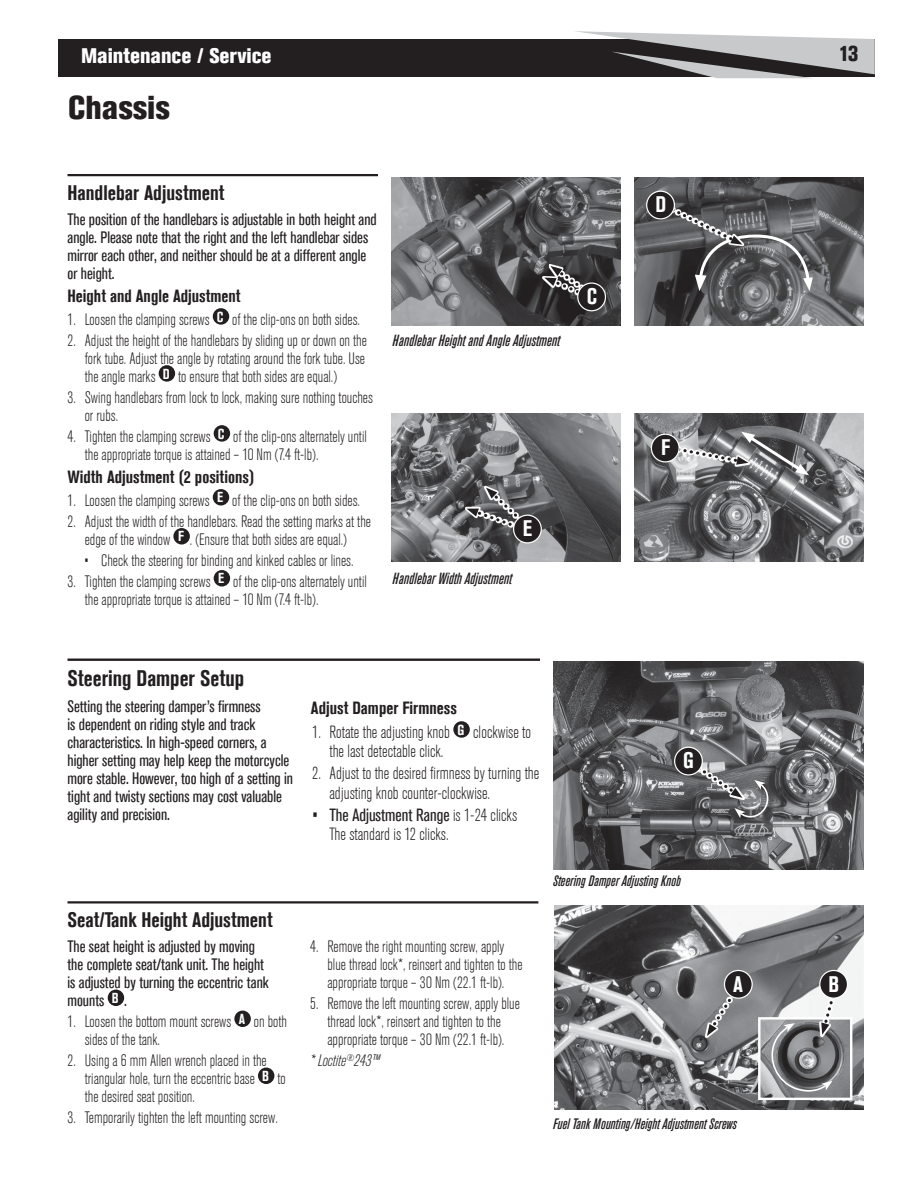
<style>
.page{position:relative;width:918px;height:1188px;background:#fff}
.page>*{position:absolute;margin:0;border:0;box-sizing:border-box;transform-origin:0 0}
.t1{font:800 condensed 33px "Akzidenz Grotesk Std";color:#231f20}
.t2{font:700 condensed 22.5px "Akzidenz Grotesk Std";color:#231f20}
.t3{font:700 condensed 22.5px "Akzidenz Grotesk Std";color:#fff}
.t4{font:800 condensed 21.45px "Akzidenz Grotesk Std";color:#231f20}
.t5{font:700 condensed 21px "Akzidenz Grotesk Std";color:#231f20}
.t6{font:800 condensed 21px "Akzidenz Grotesk Std";color:#fff}
.t7{font:300 condensed 17.7px/19.2px "Akzidenz Grotesk Std";color:#231f20}
.t8{font:700 condensed 17.7px "Akzidenz Grotesk Std";color:#231f20}
.t9{font:300 condensed 16.5px/18px "Akzidenz Grotesk Std";color:#231f20}
.t10{font:condensed 16.5px/18px "Akzidenz Grotesk Std";color:#231f20}
.t11{font:italic 300 condensed 16.5px "Akzidenz Grotesk Std";color:#231f20}
.t12{font:italic 500 condensed 16.05px "Akzidenz Grotesk Std";color:#231f20}
.t13{font:italic 500 condensed 15px "Akzidenz Grotesk Std";color:#231f20}
.s1{font-weight:400}
</style>
<div class="page">
<div style="left:58px;top:40px;width:817px;height:37px;background:#231f20"></div>
<svg style="left:574px;top:31px;width:301px;height:47px"></svg>
<img style="left:554px;top:661px;width:310px;height:208px">
<hr style="left:68px;top:174px;width:310px;height:2px;background:#231f20">
<div style="left:213px;top:308px;width:16px;height:17px;background:#231f20;border-radius:50%"></div>
<div style="left:159px;top:365px;width:16px;height:17px;background:#231f20;border-radius:50%"></div>
<div style="left:214px;top:425px;width:16px;height:17px;background:#231f20;border-radius:50%"></div>
<div style="left:213px;top:489px;width:16px;height:17px;background:#231f20;border-radius:50%"></div>
<div style="left:173px;top:528px;width:17px;height:17px;background:#231f20;border-radius:50%"></div>
<div style="left:214px;top:570px;width:16px;height:17px;background:#231f20;border-radius:50%"></div>
<hr style="left:68px;top:658px;width:472px;height:3px;background:#231f20">
<div style="left:453px;top:721px;width:17px;height:17px;background:#231f20;border-radius:50%"></div>
<svg style="left:734px;top:779px;width:41px;height:45px"></svg>
<svg style="left:685px;top:758px;width:59px;height:42px"></svg>
<svg style="left:688px;top:759px;width:81px;height:60px;background:#747577"></svg>
<div style="left:675px;top:747px;width:27px;height:28px;background:#231f20;border-radius:50%"></div>
<div style="left:674px;top:747px;width:29px;height:29px;border:1px solid #fff;border-radius:50%"></div>
<img style="left:392px;top:413px;width:229px;height:149px">
<img style="left:634px;top:413px;width:230px;height:149px">
<img style="left:392px;top:177px;width:229px;height:149px">
<img style="left:634px;top:177px;width:230px;height:149px">
<svg style="left:543px;top:276px;width:35px;height:25px"></svg>
<svg style="left:465px;top:507px;width:49px;height:27px"></svg>
<svg style="left:549px;top:264px;width:46px;height:18px"></svg>
<svg style="left:544px;top:266px;width:49px;height:33px"></svg>
<svg style="left:484px;top:486px;width:49px;height:30px"></svg>
<svg style="left:467px;top:488px;width:64px;height:45px;background:#6c6c6e"></svg>
<div style="left:578px;top:283px;width:27px;height:28px;background:#231f20;border-radius:50%"></div>
<div style="left:577px;top:282px;width:29px;height:29px;border:1px solid #fff;border-radius:50%"></div>
<div style="left:514px;top:515px;width:27px;height:28px;background:#231f20;border-radius:50%"></div>
<div style="left:513px;top:515px;width:29px;height:28px;border:1px solid #fff;border-radius:50%"></div>
<svg style="left:658px;top:201px;width:86px;height:45px"></svg>
<svg style="left:662px;top:202px;width:151px;height:89px;background:#636365"></svg>
<svg style="left:663px;top:462px;width:3px;height:4px"></svg>
<div style="left:647px;top:191px;width:27px;height:28px;background:#231f20;border-radius:50%"></div>
<div style="left:646px;top:191px;width:29px;height:28px;border:1px solid #fff;border-radius:50%"></div>
<div style="left:651px;top:434px;width:28px;height:28px;background:#231f20;border-radius:50%"></div>
<div style="left:651px;top:434px;width:29px;height:28px;border:1px solid #fff;border-radius:50%"></div>
<svg style="left:666px;top:432px;width:143px;height:43px;background:#87888a"></svg>
<hr style="left:68px;top:901px;width:470px;height:3px;background:#231f20">
<div style="left:108px;top:990px;width:16px;height:16px;background:#231f20;border-radius:50%"></div>
<div style="left:234px;top:1011px;width:17px;height:16px;background:#231f20;border-radius:50%"></div>
<div style="left:258px;top:1068px;width:16px;height:16px;background:#231f20;border-radius:50%"></div>
<img style="left:554px;top:905px;width:309px;height:205px">
<img style="left:761px;top:1020px;width:88px;height:77px">
<div style="left:758px;top:1017px;width:94px;height:83px;border:2px solid #fff"></div>
<svg style="left:705px;top:985px;width:35px;height:53px"></svg>
<svg style="left:707px;top:987px;width:31px;height:49px"></svg>
<svg style="left:839px;top:998px;width:1px;height:39px"></svg>
<svg style="left:765px;top:983px;width:74px;height:112px"></svg>
<div style="left:724px;top:970px;width:28px;height:28px;background:#231f20;border-radius:50%"></div>
<div style="left:724px;top:970px;width:29px;height:29px;border:1px solid #fff;border-radius:50%"></div>
<div style="left:820px;top:970px;width:28px;height:28px;background:#231f20;border-radius:50%"></div>
<div style="left:819px;top:970px;width:29px;height:29px;border:1px solid #fff;border-radius:50%"></div>
<p class="t6" style="left:81px;top:44px;width:192px">Maintenance / Service</p>
<h3 class="t4" style="left:839px;top:41px;width:21px">13</h3>
<h1 class="t1" style="left:68px;top:89px;width:103px">Chassis</h1>
<p class="t5" style="left:68px;top:181px;width:159px">Handlebar Adjustment</p>
<p class="t10" style="left:68px;top:210px;width:311px">The position of the handlebars is adjustable in both height and angle. Please note that the right and the left handlebar sides mirror each other, and neither should be at a different angle or height.</p>
<p class="t8" style="left:68px;top:286px;width:175px">Height and Angle Adjustment</p>
<p class="t9" style="left:68px;top:310px;width:294px">1. Loosen the clamping screws <sup>C</sup> of the clip-ons on both sides.</p>
<p class="t9" style="left:85px;top:331px;width:284px;text-align:justify;text-indent:-17px">2. Adjust the height of the handlebars by sliding up or down on the fork tube. Adjust the angle by rotating around the fork tube. Use the angle marks <sup>D</sup> to ensure that both sides are equal.)</p>
<p class="t9" style="left:85px;top:388px;width:290px;text-indent:-17px">3. Swing handlebars from lock to lock, making sure nothing touches or rubs.</p>
<p class="t9" style="left:85px;top:427px;width:284px;text-indent:-17px">4. Tighten the clamping screws <sup>C</sup> of the clip-ons alternately until the appropriate torque is attained – 10 Nm (7.4 ft-lb).</p>
<p class="t8" style="left:68px;top:466px;width:188px">Width Adjustment (2 positions)</p>
<p class="t9" style="left:68px;top:491px;width:294px">1. Loosen the clamping screws <sup>E</sup> of the clip-ons on both sides.</p>
<p class="t9" style="left:67px;top:512px;width:305px;text-align:center">2. Adjust the width of the handlebars. Read the setting marks at the edge of the window <sup>F</sup> . (Ensure that both sides are equal.)</p>
<p class="t9" style="left:84px;top:551px;width:271px">• Check the steering for binding and kinked cables or lines.</p>
<p class="t9" style="left:85px;top:572px;width:284px;text-indent:-17px">3. Tighten the clamping screws <sup>E</sup> of the clip-ons alternately until the appropriate torque is attained – 10 Nm (7.4 ft-lb).</p>
<p class="t12" style="left:393px;top:331px;width:169px">Handlebar Height and Angle Adjustment</p>
<h2 class="t3" style="left:523px;top:516px;width:11px">E</h2>
<p class="t12" style="left:393px;top:569px;width:121px">Handlebar Width Adjustment</p>
<h2 class="t2" style="left:68px;top:666px;width:178px">Steering Damper Setup</h2>
<p class="t10" style="left:68px;top:697px;width:227px">Setting the steering damper’s firmness<br>is dependent on riding style and track characteristics. In high-speed corners, a higher setting may help keep the motorcycle more stable. However, too high of a setting in tight and twisty sections may cost valuable agility and precision.</p>
<p class="t8" style="left:311px;top:697px;width:148px">Adjust Damper Firmness</p>
<p class="t7" style="left:329px;top:723px;width:203px;text-indent:-17px">1. Rotate the adjusting knob <sup>G</sup> clockwise to the last detectable click.</p>
<p class="t7" style="left:329px;top:764px;width:211px;text-indent:-17px">2. Adjust to the desired firmness by turning the adjusting knob counter-clockwise.</p>
<p class="t7" style="left:329px;top:806px;width:189px;text-indent:-17px"><span class="s1">• The Adjustment Range</span> is 1-24 clicks<br>The standard is 12 clicks.</p>
<h2 class="t3" style="left:587px;top:284px;width:12px">C</h2>
<h2 class="t3" style="left:655px;top:192px;width:12px">D</h2>
<h2 class="t3" style="left:661px;top:435px;width:10px">F</h2>
<h2 class="t3" style="left:683px;top:748px;width:12px">G</h2>
<p class="t5" style="left:68px;top:908px;width:207px">Seat/Tank Height Adjustment</p>
<p class="t10" style="left:68px;top:938px;width:203px">The seat height is adjusted by moving the complete seat/tank unit. The height is adjusted by turning the eccentric tank mounts <sup>B</sup> .</p>
<p class="t9" style="left:85px;top:1013px;width:204px;text-indent:-17px">1. Loosen the bottom mount screws <sup>A</sup> on both sides of the tank.</p>
<p class="t9" style="left:85px;top:1052px;width:202px;text-indent:-17px">2. Using a 6 mm Allen wrench placed in the triangular hole, turn the eccentric base <sup>B</sup> to the desired seat position.</p>
<p class="t9" style="left:68px;top:1109px;width:212px">3. Temporarily tighten the left mounting screw.</p>
<p class="t9" style="left:327px;top:938px;width:197px;text-indent:-17px">4. Remove the right mounting screw, apply blue thread lock*, reinsert and tighten to the appropriate torque – 30 Nm (22.1 ft-lb).</p>
<p class="t9" style="left:310px;top:995px;width:211px;text-align:center">5. Remove the left mounting screw, apply blue thread lock*, reinsert and tighten to the appropriate torque – 30 Nm (22.1 ft-lb).</p>
<p class="t11" style="left:310px;top:1052px;width:71px">* Loctite<sup>®</sup>243™</p>
<p class="t13" style="left:553px;top:873px;width:129px">Steering Damper Adjusting Knob</p>
<h2 class="t3" style="left:733px;top:971px;width:11px">A</h2>
<h2 class="t3" style="left:828px;top:971px;width:12px">B</h2>
<p class="t13" style="left:553px;top:1115px;width:185px">Fuel Tank Mounting/Height Adjustment Screws</p>
</div>
